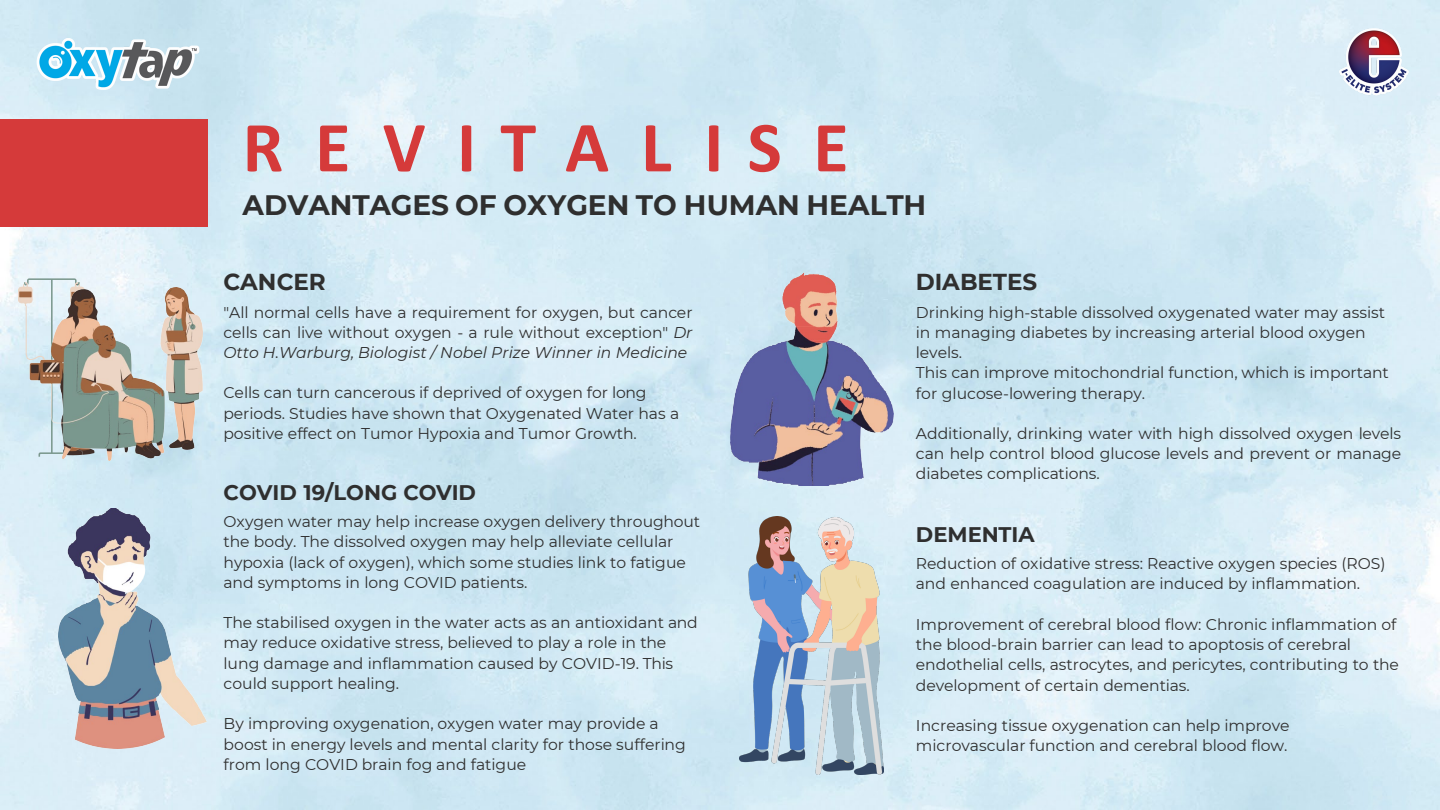
<style>
.page{position:relative;width:1440px;height:810px;background:#fff}
.page>*{position:absolute;margin:0;border:0;box-sizing:border-box;transform-origin:0 0}
.t1{font:700 72.5px "Calibri";letter-spacing:.435em;color:#d53a3a}
.t2{font:700 28.1px "Montserrat";color:#2f2f2f}
.t3{font:700 23px "Montserrat";letter-spacing:-.005em;color:#2f2f2f}
.t4{font:700 21.1px "Montserrat";color:#2f2f2f}
.t5{font:15.6px/20.3px "Montserrat";color:#2f2f2f}
.s1{font-style:italic}
</style>
<div class="page">
<img style="left:0;top:0;width:1440px;height:810px">
<div style="left:0;top:119px;width:207px;height:108px;background:#d53a3a"></div>
<svg style="left:24px;top:278px;width:71px;height:4px"></svg>
<img style="left:19px;top:282px;width:184px;height:178px">
<img style="left:59px;top:508px;width:148px;height:241px">
<img style="left:730px;top:273px;width:164px;height:212px">
<img style="left:740px;top:517px;width:144px;height:258px">
<img style="left:30px;top:38px;width:176px;height:51px">
<img style="left:1331px;top:15px;width:84px;height:85px">
<h2 class="t1" style="left:243px;top:96px;width:608px">REVITALISE</h2>
<h2 class="t2" style="left:243px;top:184px;width:685px">ADVANTAGES OF OXYGEN TO HUMAN HEALTH</h2>
<p class="t3" style="left:223px;top:265px;width:104px">CANCER</p>
<p class="t5" style="left:223px;top:301px;width:471px;text-align:justify">"All normal cells have a requirement for oxygen, but cancer cells can live without oxygen - a rule without exception" <span class="s1">Dr Otto H.Warburg, Biologist / Nobel Prize Winner in Medicine</span></p>
<p class="t5" style="left:223px;top:382px;width:457px">Cells can turn cancerous if deprived of oxygen for long periods. Studies have shown that Oxygenated Water has a positive effect on Tumor Hypoxia and Tumor Growth.</p>
<p class="t4" style="left:223px;top:477px;width:254px">COVID 19/LONG COVID</p>
<p class="t5" style="left:223px;top:511px;width:478px">Oxygen water may help increase oxygen delivery throughout the body. The dissolved oxygen may help alleviate cellular hypoxia (lack of oxygen), which some studies link to fatigue and symptoms in long COVID patients.</p>
<p class="t5" style="left:224px;top:612px;width:476px">The stabilised oxygen in the water acts as an antioxidant and may reduce oxidative stress, believed to play a role in the lung damage and inflammation caused by COVID-19. This could support healing.</p>
<p class="t5" style="left:224px;top:713px;width:464px">By improving oxygenation, oxygen water may provide a boost in energy levels and mental clarity for those suffering from long COVID brain fog and fatigue</p>
<p class="t3" style="left:916px;top:265px;width:123px">DIABETES</p>
<p class="t5" style="left:916px;top:301px;width:471px">Drinking high-stable dissolved oxygenated water may assist in managing diabetes by increasing arterial blood oxygen levels.</p>
<p class="t5" style="left:916px;top:362px;width:474px">This can improve mitochondrial function, which is important for glucose-lowering therapy.</p>
<p class="t5" style="left:916px;top:423px;width:487px;text-align:justify">Additionally, drinking water with high dissolved oxygen levels can help control blood glucose levels and prevent or manage diabetes complications.</p>
<p class="t4" style="left:916px;top:519px;width:120px">DEMENTIA</p>
<p class="t5" style="left:916px;top:553px;width:471px">Reduction of oxidative stress: Reactive oxygen species (ROS) and enhanced coagulation are induced by inflammation.</p>
<p class="t5" style="left:916px;top:613px;width:484px">Improvement of cerebral blood flow: Chronic inflammation of the blood-brain barrier can lead to apoptosis of cerebral endothelial cells, astrocytes, and pericytes, contributing to the development of certain dementias.</p>
<p class="t5" style="left:916px;top:714px;width:375px">Increasing tissue oxygenation can help improve microvascular function and cerebral blood flow.</p>
</div>
